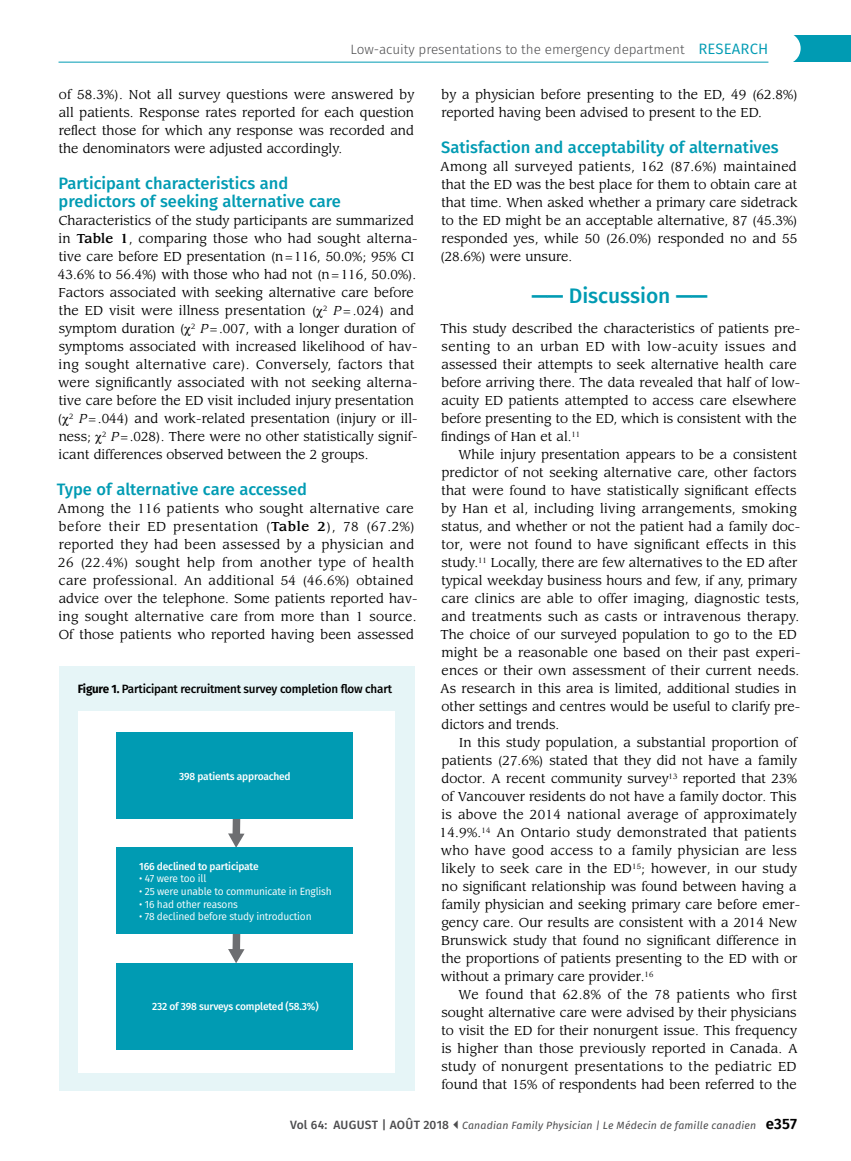
<style>
.page{position:relative;width:851px;height:1161px;background:#fff}
.page>*{position:absolute;margin:0;border:0;box-sizing:border-box;transform-origin:0 0}
.t1{font:500 21px "Fira Sans";color:#009bb3}
.t2{font:500 16.5px/18px "Fira Sans";color:#009bb3}
.t3{font:300 13.5px "Fira Sans";color:#4d4d4f}
.t4{font:12.75px/18px "Leawood Std";color:#000}
.t5{font:12.75px/18px "Leawood Std";letter-spacing:.025em;color:#000}
.t6{font:500 12px "Fira Sans";letter-spacing:-.015em;color:#000}
.t7{font:10.5px "Fira Sans";letter-spacing:-.015em;color:#fff}
.t8{font:500 10.5px "Fira Sans";letter-spacing:-.015em;color:#fff}
.t9{font:italic 10.5px "Fira Sans";letter-spacing:.015em;color:#4d4d4f}
.s1{font-weight:400;font-size:15px;color:#009bb3}
.s2{font-weight:500}
.s3{font-style:italic}
.s4{font-weight:700}
.s5{font-weight:500;font-style:normal;font-size:12px}
.s6{font-weight:600;font-style:normal;font-size:15px;color:#000}
</style>
<div class="page">
<div style="left:793px;top:35px;width:57px;height:27px;background:#009bb3"></div>
<div style="left:768px;top:32px;width:32px;height:32px;background:#fff;border-radius:50%"></div>
<hr style="left:58px;top:62px;width:710px;height:1px;background:#009bb3">
<div style="left:60px;top:666px;width:354px;height:424px;background:#e6f5f7"></div>
<div style="left:78px;top:711px;width:316px;height:361px;background:#fff"></div>
<div style="left:117px;top:848px;width:236px;height:86px;background:#009bb3"></div>
<svg style="left:228px;top:819px;width:16px;height:29px"></svg>
<div style="left:117px;top:732px;width:236px;height:87px;background:#009bb3"></div>
<svg style="left:228px;top:934px;width:16px;height:29px"></svg>
<div style="left:117px;top:963px;width:236px;height:87px;background:#009bb3"></div>
<p class="t3" style="left:350px;top:40px;width:419px">Low-acuity presentations to the emergency department <span class="s1">RESEARCH</span></p>
<p class="t4" style="left:59px;top:86px;width:357px;text-align:justify">of 58.3%). Not all survey questions were answered by all patients. Response rates reported for each question refect those for which any response was recorded and the denominators were adjusted accordingly.</p>
<h3 class="t2" style="left:58px;top:173px;width:284px">Participant characteristics and predictors of seeking alternative care</h3>
<p class="t4" style="left:58px;top:212px;width:361px">Characteristics of the study participants are summarized in <span class="s2">Table 1</span>, comparing those who had sought alterna&shy;tive care before ED presentation (n=116, 50.0%; 95% CI 43.6% to 56.4%) with those who had not (n=116, 50.0%).<br>Factors associated with seeking alternative care before the ED visit were illness presentation ( <sup>2</sup> <span class="s3">P</span> = .024) and symptom duration ( <sup>2</sup> <span class="s3">P</span>=.007, with a longer duration of symptoms associated with increased likelihood of hav&shy;ing sought alternative care). Conversely, factors that were signifcantly associated with not seeking alterna&shy;tive care before the ED visit included injury presentation</p>
<p class="t4" style="left:58px;top:410px;width:361px">( <sup>2</sup> <span class="s3">P</span>=.044) and work-related presentation (injury or ill-</p>
<p class="t4" style="left:59px;top:428px;width:360px">ness; <sup>2</sup> <span class="s3">P</span>=.028). There were no other statistically signif&shy;icant differences observed between the 2 groups.</p>
<h3 class="t2" style="left:57px;top:479px;width:252px">Type of alternative care accessed</h3>
<p class="t5" style="left:57px;top:500px;width:361px">Among the 116 patients who sought alternative care before their ED presentation (<span class="s2">Table 2</span>), 78 (67.2%) reported they had been assessed by a physician and 26 (22.4%) sought help from another type of health care professional. An additional 54 (46.6%) obtained advice over the telephone. Some patients reported hav&shy;ing sought alternative care from more than 1 source.<br>Of those patients who reported having been assessed</p>
<p class="t4" style="left:441px;top:86px;width:358px">by a physician before presenting to the ED, 49 (62.8%) reported having been advised to present to the ED.</p>
<h3 class="t2" style="left:441px;top:137px;width:339px">Satisfaction and acceptability of alternatives</h3>
<p class="t4" style="left:440px;top:158px;width:359px;text-align:justify">Among all surveyed patients, 162 (87.6%) maintained that the ED was the best place for them to obtain care at that time. When asked whether a primary care sidetrack to the ED might be an acceptable alternative, 87 (45.3%) responded yes, while 50 (26.0%) responded no and 55 (28.6%) were unsure.</p>
<h3 class="t1" style="left:531px;top:279px;width:178px"><span class="s4">——</span> Discussion <span class="s4">——</span></h3>
<p class="t4" style="left:440px;top:320px;width:361px">This study described the characteristics of patients pre&shy;senting to an urban ED with low-acuity issues and assessed their attempts to seek alternative health care before arriving there. The data revealed that half of low&shy;acuity ED patients attempted to access care elsewhere before presenting to the ED, which is consistent with the fndings of Han et al.<sup>11</sup></p>
<p class="t4" style="left:440px;top:446px;width:362px;text-indent:18px">While injury presentation appears to be a consistent predictor of not seeking alternative care, other factors that were found to have statistically signifcant effects by Han et al, including living arrangements, smoking status, and whether or not the patient had a family doc&shy;tor, were not found to have signifcant effects in this study.<sup>11</sup> Locally, there are few alternatives to the ED after typical weekday business hours and few, if any, primary care clinics are able to offer imaging, diagnostic tests, and treatments such as casts or intravenous therapy.<br>The choice of our surveyed population to go to the ED might be a reasonable one based on their past experi&shy;ences or their own assessment of their current needs.<br>As research in this area is limited, additional studies in other settings and centres would be useful to clarify pre&shy;dictors and trends.</p>
<p class="t4" style="left:439px;top:734px;width:362px;text-indent:20px">In this study population, a substantial proportion of patients (27.6%) stated that they did not have a family doctor. A recent community survey<sup>13</sup> reported that 23% of Vancouver residents do not have a family doctor. This is above the 2014 national average of approximately 14.9%.<sup>14</sup> An Ontario study demonstrated that patients who have good access to a family physician are less likely to seek care in the ED<sup>15</sup>; however, in our study no signifcant relationship was found between having a family physician and seeking primary care before emer&shy;gency care. Our results are consistent with a 2014 New Brunswick study that found no signifcant difference in the proportions of patients presenting to the ED with or without a primary care provider.<sup>16</sup></p>
<p class="t4" style="left:441px;top:986px;width:358px;text-align:justify;text-indent:17px">We found that 62.8% of the 78 patients who first sought alternative care were advised by their physicians to visit the ED for their nonurgent issue. This frequency is higher than those previously reported in Canada. A study of nonurgent presentations to the pediatric ED found that 15% of respondents had been referred to the</p>
<p class="t6" style="left:78px;top:679px;width:316px"><span class="s4">Figure 1.</span> Participant recruitment survey completion fow chart</p>
<p class="t8" style="left:179px;top:768px;width:113px">398 patients approached</p>
<p class="t8" style="left:139px;top:858px;width:121px">166 declined to participate</p>
<p class="t7" style="left:139px;top:871px;width:69px">• 47 were too ill</p>
<p class="t7" style="left:139px;top:883px;width:194px">• 25 were unable to communicate in English</p>
<p class="t7" style="left:139px;top:896px;width:100px">• 16 had other reasons</p>
<p class="t7" style="left:139px;top:909px;width:174px">• 78 declined before study introduction</p>
<p class="t8" style="left:152px;top:998px;width:168px">232 of 398 surveys completed (58.3%)</p>
<p class="t9" style="left:290px;top:1117px;width:508px"><span class="s5">Vol 64: AUGUST | AOÛT 2018</span> Canadian Family Physician | Le Médecin de famille canadien <span class="s6">e357</span></p>
</div>
